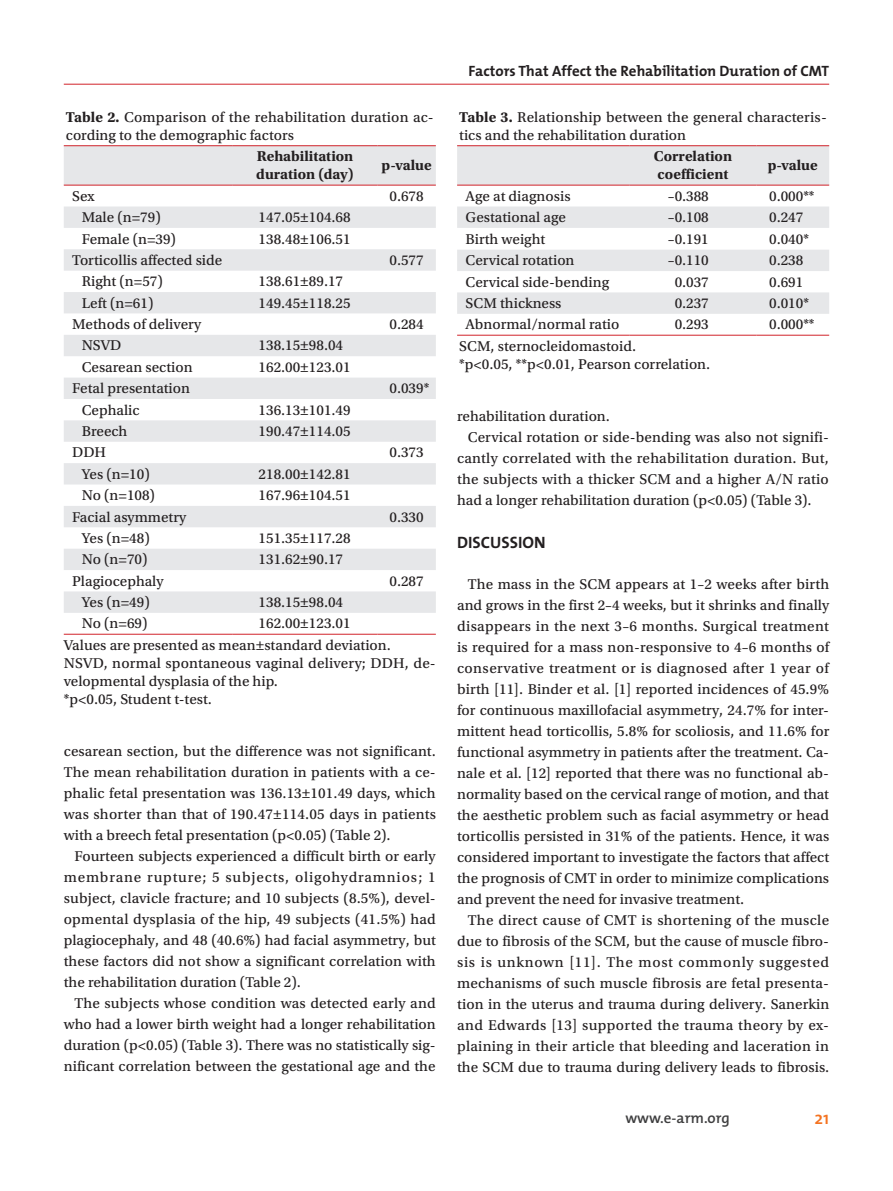
<style>
.page{position:relative;width:893px;height:1191px;background:#fff}
.page>*{position:absolute;margin:0;border:0;box-sizing:border-box;transform-origin:0 0}
.t1{font:600 18px "The Mix";color:#f47321}
.서론{font:700 16.5px "The Mix";color:#231f20}
.바탕글{font:15px/21px "Utopia Std Capt";letter-spacing:.005em;color:#231f20;text-align:justify}
.표{font:15px/18px "Utopia Std Capt";color:#231f20}
.표1라인{font:700 15px "Utopia Std";color:#231f20}
.t2{font:700 15px "The Mix";color:#231f20}
.t3{font:600 15px "The Mix";color:#3e3e3f}
.s1{font-family:"Utopia Std";font-weight:700}
</style>
<div class="page">
<hr style="left:64px;top:84px;width:765px;height:1px;background:#d1232a">
<svg style="left:64px;top:146px;width:372px;height:467px;fill:#e6e7e9"></svg>
<hr style="left:64px;top:145px;width:169px;height:1px;background:#d1232a">
<hr style="left:233px;top:145px;width:144px;height:1px;background:#d1232a">
<hr style="left:377px;top:145px;width:59px;height:1px;background:#d1232a">
<hr style="left:64px;top:185px;width:169px;height:1px;background:#d1232a">
<hr style="left:233px;top:185px;width:144px;height:1px;background:#d1232a">
<hr style="left:377px;top:185px;width:59px;height:1px;background:#d1232a">
<hr style="left:64px;top:634px;width:169px;height:1px;background:#d1232a">
<hr style="left:233px;top:634px;width:144px;height:1px;background:#d1232a">
<hr style="left:377px;top:634px;width:59px;height:1px;background:#d1232a">
<svg style="left:457px;top:146px;width:372px;height:168px;fill:#e6e7e9"></svg>
<hr style="left:457px;top:145px;width:173px;height:1px;background:#d1232a">
<hr style="left:630px;top:145px;width:126px;height:1px;background:#d1232a">
<hr style="left:756px;top:145px;width:73px;height:1px;background:#d1232a">
<hr style="left:457px;top:185px;width:173px;height:1px;background:#d1232a">
<hr style="left:630px;top:185px;width:126px;height:1px;background:#d1232a">
<hr style="left:756px;top:185px;width:73px;height:1px;background:#d1232a">
<hr style="left:457px;top:335px;width:173px;height:1px;background:#d1232a">
<hr style="left:630px;top:335px;width:126px;height:1px;background:#d1232a">
<hr style="left:756px;top:335px;width:73px;height:1px;background:#d1232a">
<p class="표" style="left:66px;top:108px;width:369px"><span class="s1">Table 2.</span> Comparison of the rehabilitation duration ac&shy;cording to the demographic factors</p>
<p class="표1라인" style="left:257px;top:148px;width:98px">Rehabilitation</p>
<p class="표1라인" style="left:256px;top:166px;width:99px">duration (day)</p>
<p class="표1라인" style="left:382px;top:157px;width:52px">p-value</p>
<p class="표" style="left:72px;top:187px;width:24px">Sex</p>
<p class="표" style="left:389px;top:187px;width:36px">0.678</p>
<p class="표" style="left:82px;top:209px;width:80px">Male (n=79)</p>
<p class="표" style="left:259px;top:209px;width:94px">147.05±104.68</p>
<p class="표" style="left:82px;top:230px;width:96px">Female (n=39)</p>
<p class="표" style="left:259px;top:230px;width:94px">138.48±106.51</p>
<p class="표" style="left:72px;top:251px;width:152px">Torticollis affected side</p>
<p class="표" style="left:389px;top:251px;width:36px">0.577</p>
<p class="표" style="left:82px;top:273px;width:82px">Right (n=57)</p>
<p class="표" style="left:259px;top:273px;width:86px">138.61±89.17</p>
<p class="표" style="left:82px;top:294px;width:73px">Left (n=61)</p>
<p class="표" style="left:259px;top:294px;width:94px">149.45±118.25</p>
<p class="표" style="left:72px;top:315px;width:131px">Methods of delivery</p>
<p class="표" style="left:389px;top:315px;width:36px">0.284</p>
<p class="표" style="left:82px;top:337px;width:41px">NSVD</p>
<p class="표" style="left:259px;top:337px;width:86px">138.15±98.04</p>
<p class="표" style="left:82px;top:358px;width:112px">Cesarean section</p>
<p class="표" style="left:259px;top:358px;width:94px">162.00±123.01</p>
<p class="표" style="left:72px;top:380px;width:119px">Fetal presentation</p>
<p class="표" style="left:389px;top:380px;width:41px">0.039*</p>
<p class="표" style="left:82px;top:401px;width:59px">Cephalic</p>
<p class="표" style="left:259px;top:401px;width:94px">136.13±101.49</p>
<p class="표" style="left:82px;top:422px;width:47px">Breech</p>
<p class="표" style="left:259px;top:422px;width:94px">190.47±114.05</p>
<p class="표" style="left:72px;top:444px;width:35px">DDH</p>
<p class="표" style="left:389px;top:444px;width:36px">0.373</p>
<p class="표" style="left:82px;top:465px;width:69px">Yes (n=10)</p>
<p class="표" style="left:259px;top:465px;width:94px">218.00±142.81</p>
<p class="표" style="left:82px;top:486px;width:75px">No (n=108)</p>
<p class="표" style="left:259px;top:486px;width:94px">167.96±104.51</p>
<p class="표" style="left:72px;top:508px;width:116px">Facial asymmetry</p>
<p class="표" style="left:389px;top:508px;width:36px">0.330</p>
<p class="표" style="left:82px;top:529px;width:69px">Yes (n=48)</p>
<p class="표" style="left:259px;top:529px;width:94px">151.35±117.28</p>
<p class="표" style="left:82px;top:551px;width:67px">No (n=70)</p>
<p class="표" style="left:259px;top:551px;width:86px">131.62±90.17</p>
<p class="표" style="left:72px;top:572px;width:93px">Plagiocephaly</p>
<p class="표" style="left:389px;top:572px;width:36px">0.287</p>
<p class="표" style="left:82px;top:593px;width:69px">Yes (n=49)</p>
<p class="표" style="left:259px;top:593px;width:86px">138.15±98.04</p>
<p class="표" style="left:82px;top:615px;width:67px">No (n=69)</p>
<p class="표" style="left:259px;top:615px;width:94px">162.00±123.01</p>
<p class="표" style="left:64px;top:636px;width:329px">Values are presented as mean±standard deviation.</p>
<p class="표" style="left:64px;top:654px;width:374px">NSVD, normal spontaneous vaginal delivery; DDH, de&shy;velopmental dysplasia of the hip.</p>
<p class="표" style="left:64px;top:690px;width:150px">*p&lt;0.05, Student t-test.</p>
<p class="바탕글" style="left:64px;top:741px;width:374px">cesarean section, but the difference was not significant.<br>The mean rehabilitation duration in patients with a ce&shy;phalic fetal presentation was 136.13±101.49 days, which was shorter than that of 190.47±114.05 days in patients with a breech fetal presentation (p&lt;0.05) (Table 2).</p>
<p class="바탕글" style="left:64px;top:846px;width:374px;text-indent:11px">Fourteen subjects experienced a difficult birth or early membrane rupture; 5 subjects, oligohydramnios; 1 subject, clavicle fracture; and 10 subjects (8.5%), devel&shy;opmental dysplasia of the hip, 49 subjects (41.5%) had plagiocephaly, and 48 (40.6%) had facial asymmetry, but these factors did not show a significant correlation with the rehabilitation duration (Table 2).</p>
<p class="바탕글" style="left:64px;top:993px;width:374px;text-indent:11px">The subjects whose condition was detected early and who had a lower birth weight had a longer rehabilitation duration (p&lt;0.05) (Table 3). There was no statistically sig&shy;nificant correlation between the gestational age and the</p>
<p class="t2" style="left:468px;top:59px;width:362px">Factors That Affect the Rehabilitation Duration of CMT</p>
<p class="표" style="left:459px;top:108px;width:369px"><span class="s1">Table 3.</span> Relationship between the general characteris&shy;tics and the rehabilitation duration</p>
<p class="표1라인" style="left:654px;top:148px;width:80px">Correlation</p>
<p class="표1라인" style="left:658px;top:166px;width:72px">coefficient</p>
<p class="표1라인" style="left:768px;top:157px;width:52px">p-value</p>
<p class="표" style="left:466px;top:187px;width:106px">Age at diagnosis</p>
<p class="표" style="left:668px;top:187px;width:43px">–0.388</p>
<p class="표" style="left:769px;top:187px;width:47px">0.000**</p>
<p class="표" style="left:466px;top:209px;width:102px">Gestational age</p>
<p class="표" style="left:668px;top:209px;width:43px">–0.108</p>
<p class="표" style="left:769px;top:209px;width:36px">0.247</p>
<p class="표" style="left:466px;top:230px;width:81px">Birth weight</p>
<p class="표" style="left:668px;top:230px;width:43px">–0.191</p>
<p class="표" style="left:769px;top:230px;width:41px">0.040*</p>
<p class="표" style="left:466px;top:252px;width:110px">Cervical rotation</p>
<p class="표" style="left:668px;top:252px;width:43px">–0.110</p>
<p class="표" style="left:769px;top:252px;width:36px">0.238</p>
<p class="표" style="left:466px;top:273px;width:145px">Cervical side-bending</p>
<p class="표" style="left:675px;top:273px;width:36px">0.037</p>
<p class="표" style="left:769px;top:273px;width:36px">0.691</p>
<p class="표" style="left:466px;top:294px;width:97px">SCM thickness</p>
<p class="표" style="left:675px;top:294px;width:36px">0.237</p>
<p class="표" style="left:769px;top:294px;width:41px">0.010*</p>
<p class="표" style="left:466px;top:316px;width:155px">Abnormal/normal ratio</p>
<p class="표" style="left:675px;top:316px;width:36px">0.293</p>
<p class="표" style="left:769px;top:316px;width:47px">0.000**</p>
<p class="표" style="left:459px;top:337px;width:178px">SCM, sternocleidomastoid.</p>
<p class="표" style="left:459px;top:355px;width:253px">*p&lt;0.05, **p&lt;0.01, Pearson correlation.</p>
<p class="바탕글" style="left:457px;top:406px;width:154px">rehabilitation duration.</p>
<p class="바탕글" style="left:457px;top:427px;width:374px;text-indent:11px">Cervical rotation or side-bending was also not signifi&shy;cantly correlated with the rehabilitation duration. But, the subjects with a thicker SCM and a higher A/N ratio had a longer rehabilitation duration (p&lt;0.05) (Table 3).</p>
<p class="서론" style="left:457px;top:529px;width:90px">DISCUSSION</p>
<p class="바탕글" style="left:457px;top:574px;width:374px;text-indent:11px">The mass in the SCM appears at 1–2 weeks after birth and grows in the first 2–4 weeks, but it shrinks and finally disappears in the next 3–6 months. Surgical treatment is required for a mass non-responsive to 4–6 months of conservative treatment or is diagnosed after 1 year of birth [11]. Binder et al. [1] reported incidences of 45.9% for continuous maxillofacial asymmetry, 24.7% for inter&shy;mittent head torticollis, 5.8% for scoliosis, and 11.6% for functional asymmetry in patients after the treatment. Ca&shy;nale et al. [12] reported that there was no functional ab&shy;normality based on the cervical range of motion, and that the aesthetic problem such as facial asymmetry or head torticollis persisted in 31% of the patients. Hence, it was considered important to investigate the factors that affect the prognosis of CMT in order to minimize complications and prevent the need for invasive treatment.</p>
<p class="바탕글" style="left:457px;top:910px;width:374px;text-align:left;text-indent:11px">The direct cause of CMT is shortening of the muscle due to fibrosis of the SCM, but the cause of muscle fibro&shy;sis is unknown [11]. The most commonly suggested mechanisms of such muscle fibrosis are fetal presenta&shy;tion in the uterus and trauma during delivery. Sanerkin and Edwards [13] supported the trauma theory by ex&shy;plaining in their article that bleeding and laceration in the SCM due to trauma during delivery leads to fibrosis.</p>
<p class="t3" style="left:625px;top:1105px;width:106px">www.e-arm.org</p>
<p class="t1" style="left:814px;top:1102px;width:16px">21</p>
</div>
